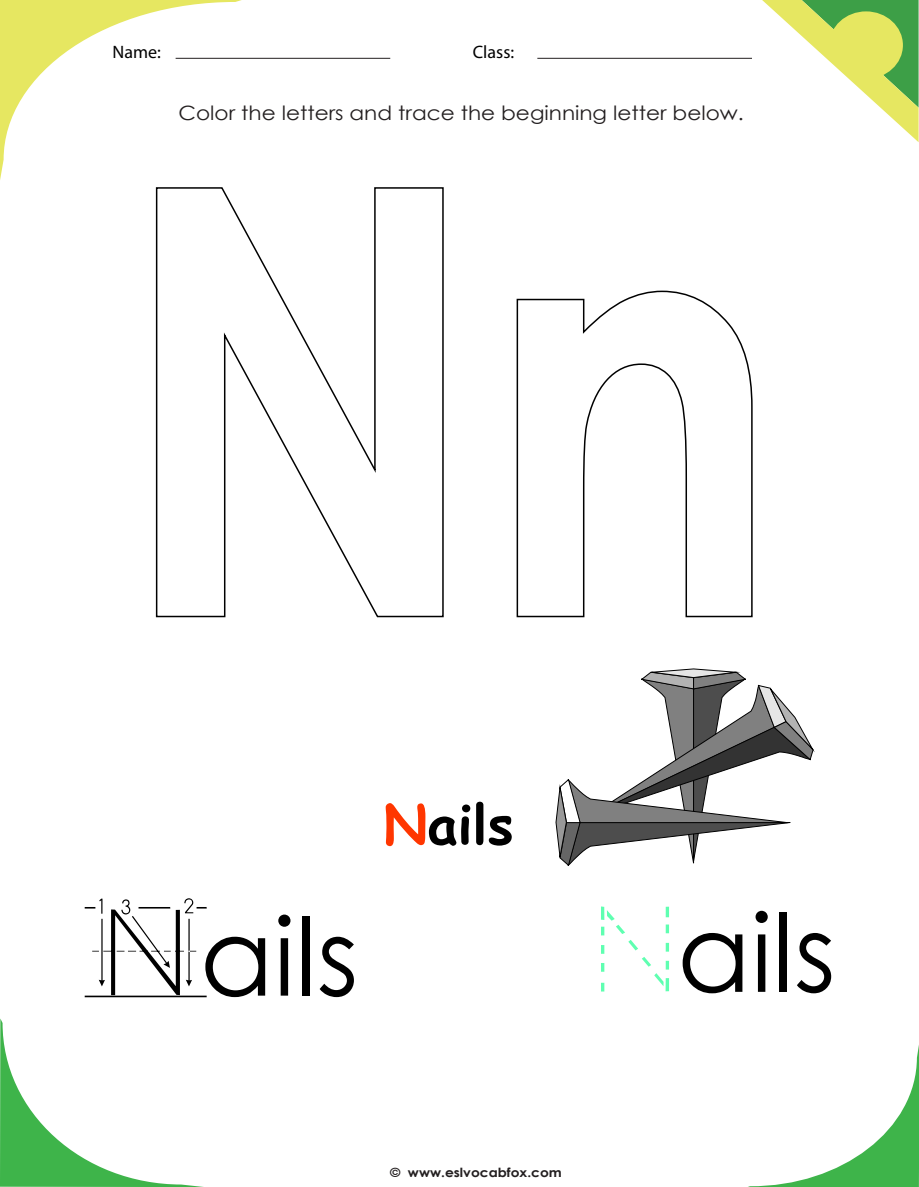
<style>
.page{position:relative;width:919px;height:1187px;background:#fff}
.page>*{position:absolute;margin:0;border:0;box-sizing:border-box;transform-origin:0 0}
.t1{font:108px "Century Gothic";color:#000}
.t2{font:700 54px "Comic Sans MS";color:#000}
.t3{font:19.65px "Century Gothic";color:#231f20;scale:1.09 1}
.t4{font:18px "Myriad Pro";color:#000}
.t5{font:700 12.6px "Century Gothic";color:#231f20;scale:1.09 1}
.s1{color:#ff3600}
.s2{font-family:"Abc Print Arrow"}
.s3{font-family:"Abc Box 02 Dotted";color:#5fffb1}
</style>
<div class="page">
<svg style="left:762px;top:0;width:156px;height:142px"></svg>
<svg style="left:0;top:0;width:242px;height:180px"></svg>
<svg style="left:761px;top:1051px;width:157px;height:135px"></svg>
<svg style="left:0;top:1018px;width:194px;height:168px"></svg>
<div style="left:829px;top:11px;width:73px;height:68px;background:#e6e761;border-radius:50%"></div>
<hr style="left:176px;top:58px;width:214px;height:1px;background:#231f20">
<hr style="left:537px;top:58px;width:215px;height:1px;background:#231f20">
<svg style="left:155px;top:187px;width:289px;height:431px"></svg>
<svg style="left:516px;top:290px;width:237px;height:328px"></svg>
<svg style="left:555px;top:668px;width:259px;height:198px"></svg>
<p class="t4" style="left:112px;top:41px;width:50px">Name:</p>
<p class="t4" style="left:472px;top:41px;width:43px">Class:</p>
<p class="t3" style="left:179px;top:99px;width:520px">Color the letters and trace the beginning letter below.</p>
<h2 class="t2" style="left:383px;top:784px;width:132px"><span class="s1">N</span>ails</h2>
<h1 class="t1" style="left:92px;top:881px;width:268px"><span class="s2">N</span>ails</h1>
<h1 class="t1" style="left:590px;top:877px;width:247px"><span class="s3">N</span>ails</h1>
<p class="t5" style="left:390px;top:1163px;width:159px">© www.eslvocabfox.com</p>
</div>
